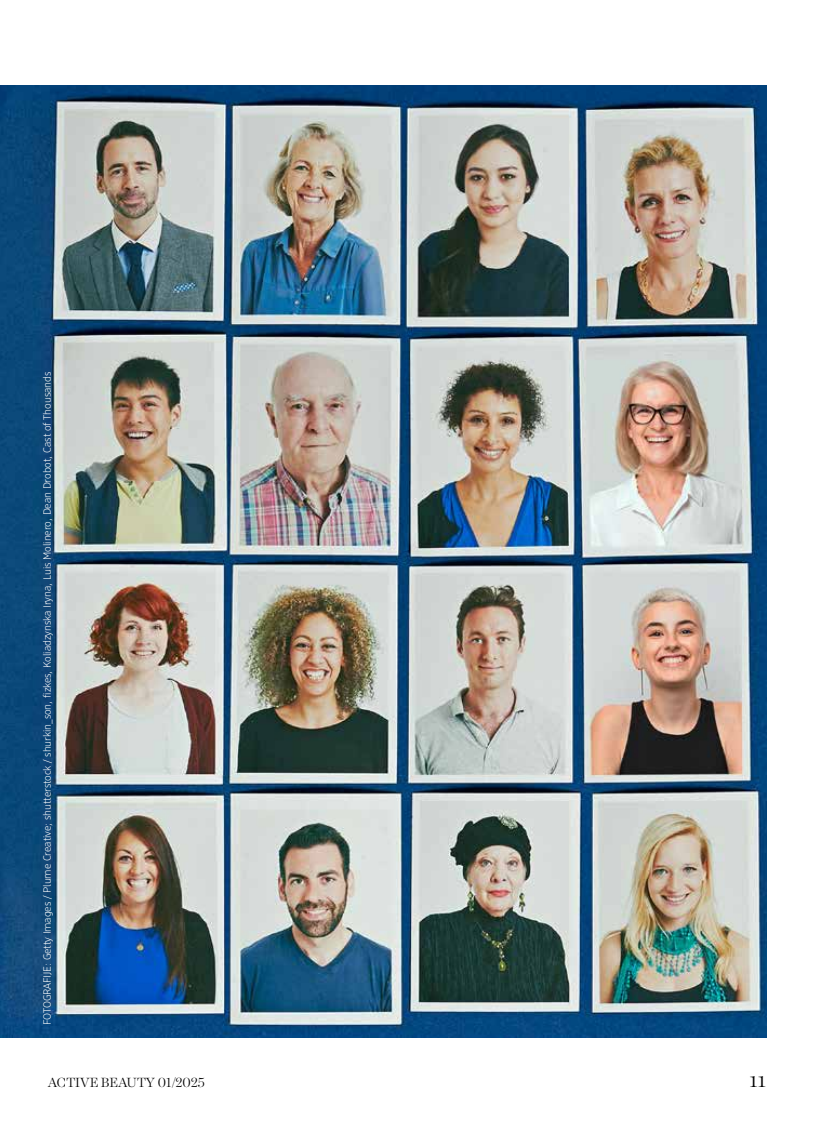
<style>
.page{position:relative;width:830px;height:1123px;background:#fff}
.page>*{position:absolute;margin:0;border:0;box-sizing:border-box;transform-origin:0 0}
.t1{font:300 21px "Harrietv 2 Display";color:#000}
.t2{font:300 13.5px "Harrietv 2 Display";color:#000}
.t3{font:300 10.5px "DM Support 4.4";letter-spacing:-.01em;color:#fff}
</style>
<div class="page">
<img style="left:0;top:85px;width:765px;height:952px">
<p class="t3" style="left:41px;top:1025px;width:655px;rotate:-90deg">FOTOGRAFIJE: Getty Images / Plume Creative; shutterstock / shurkin_son, fizkes, Koliadzynska Iryna, Luis Molinero, Dean Drobot, Cast of Thousands</p>
<p class="t2" style="left:48px;top:1073px;width:158px">ACTIVE BEAUTY 01/2025</p>
<h1 class="t1" style="left:748px;top:1065px;width:19px">11</h1>
</div>
